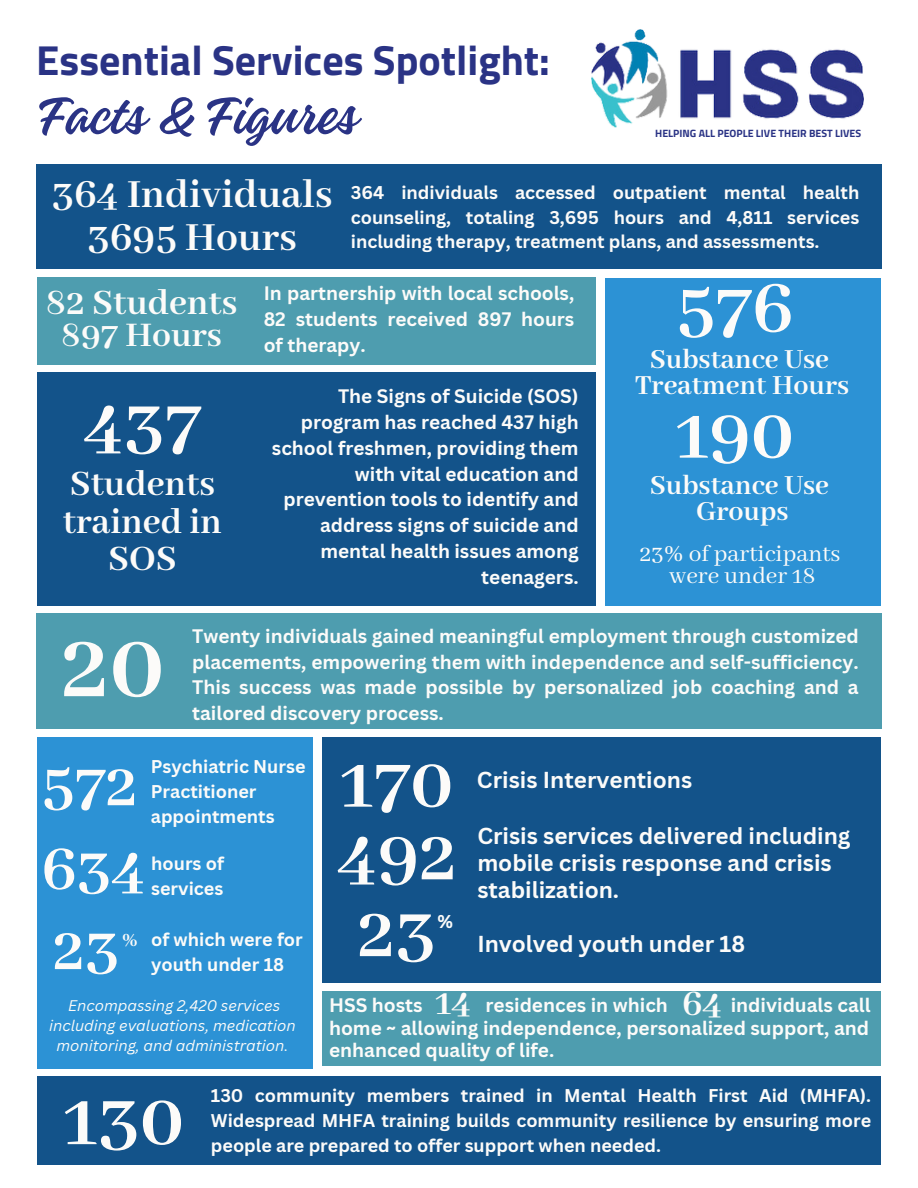
<style>
.page{position:relative;width:918px;height:1188px;background:#fff}
.page>*{position:absolute;margin:0;border:0;box-sizing:border-box;transform-origin:0 0}
.t1{font:700 102px "Abhaya Libre";color:#fcfbf9}
.t2{font:700 81.75px "Abhaya Libre";color:#fcfbf9}
.t3{font:700 79.5px "Abhaya Libre";color:#fcfbf9}
.t4{font:700 67.5px "Abhaya Libre";color:#fcfbf9}
.t5{font:55.5px "Gladiola";color:#2a3385}
.t6{font:700 43.35px/42.8px "Abhaya Libre";color:#fcfbf9;text-align:center}
.t7{font:700 42px "Titillium Web";color:#2a3385}
.t8{font:700 39px "Abhaya Libre";color:#fcfbf9}
.t9{font:700 38.85px/37.2px "Abhaya Libre";color:#fcfbf9;text-align:center}
.t10{font:700 37.5px "Abhaya Libre";color:#fcfbf9}
.t11{font:700 30px/25.8px "Abhaya Libre";color:#fcfbf9;text-align:center}
.t12{font:25.5px "Abhaya Libre";color:#fcfbf9}
.t13{font:700 22.5px/27px "Canva Sans";color:#fcfbf9}
.t14{font:700 19.5px "Abhaya Libre";color:#fcfbf9}
.t15{font:700 19.05px/25.8px "Canva Sans";color:#fcfbf9;text-align:justify}
.t16{font:700 18px/24.8px "Canva Sans";color:#fcfbf9;text-align:justify}
.t17{font:italic 15px/20.2px "Canva Sans";color:#fcfbf9;text-align:center}
.t18{font:700 10.65px "Titillium Web";color:#2a3385}
</style>
<div class="page">
<div style="left:37px;top:277px;width:559px;height:87px;background:#4e9daf"></div>
<div style="left:605px;top:278px;width:275px;height:328px;background:#2c92d5"></div>
<div style="left:37px;top:372px;width:559px;height:234px;background:#13538a"></div>
<div style="left:37px;top:614px;width:845px;height:115px;background:#4e9daf"></div>
<img style="left:591px;top:30px;width:273px;height:98px">
<div style="left:37px;top:737px;width:275px;height:332px;background:#2c92d5"></div>
<div style="left:322px;top:737px;width:559px;height:246px;background:#13538a"></div>
<div style="left:322px;top:991px;width:559px;height:75px;background:#4e9daf"></div>
<div style="left:37px;top:1076px;width:844px;height:89px;background:#13538a"></div>
<div style="left:37px;top:164px;width:845px;height:105px;background:#13538a"></div>
<p class="t7" style="left:36px;top:27px;width:515px">Essential Services Spotlight:</p>
<p class="t5" style="left:36px;top:74px;width:320px">Facts &amp; Figures</p>
<p class="t18" style="left:655px;top:125px;width:208px">HELPING ALL PEOPLE LIVE THEIR BEST LIVES</p>
<p class="t6" style="left:52px;top:175px;width:282px">364 Individuals<br>3695 Hours</p>
<p class="t16" style="left:351px;top:180px;width:510px">364 individuals accessed outpatient mental health counseling, totaling 3,695 hours and 4,811 services including therapy, treatment plans, and assessments.</p>
<h3 class="t9" style="left:46px;top:285px;width:193px">82 Students</h3>
<h3 class="t10" style="left:61px;top:315px;width:162px">897 Hours</h3>
<p class="t3" style="left:83px;top:382px;width:119px">437</p>
<p class="t9" style="left:63px;top:467px;width:161px">Students trained in<br>SOS</p>
<h6 class="t15" style="left:264px;top:280px;width:312px">In partnership with local schools, 82 students received 897 hours of therapy.</h6>
<h5 class="t3" style="left:676px;top:265px;width:119px">576</h5>
<h5 class="t11" style="left:635px;top:347px;width:216px">Substance Use<br>Treatment Hours</h5>
<h6 class="t15" style="left:272px;top:383px;width:308px;text-align:right">The Signs of Suicide (SOS) program has reached 437 high school freshmen, providing them with vital education and prevention tools to identify and address signs of suicide and mental health issues among teenagers.</h6>
<p class="t3" style="left:675px;top:391px;width:120px">190</p>
<p class="t11" style="left:650px;top:473px;width:181px">Substance Use<br>Groups</p>
<p class="t12" style="left:640px;top:540px;width:202px">23% of participants</p>
<p class="t12" style="left:669px;top:561px;width:148px">were under 18</p>
<p class="t1" style="left:61px;top:611px;width:105px">20</p>
<h5 class="t15" style="left:192px;top:622px;width:668px">Twenty individuals gained meaningful employment through customized placements, empowering them with independence and self-sufficiency.<br>This success was made possible by personalized job coaching and a tailored discovery process.</h5>
<p class="t4" style="left:41px;top:749px;width:98px">572</p>
<p class="t4" style="left:41px;top:832px;width:106px">634</p>
<p class="t16" style="left:151px;top:754px;width:156px">Psychiatric Nurse<br>Practitioner</p>
<p class="t16" style="left:151px;top:803px;width:125px">appointments</p>
<h2 class="t16" style="left:151px;top:850px;width:74px">hours of</h2>
<h1 class="t16" style="left:151px;top:875px;width:74px">services</h1>
<p class="t4" style="left:53px;top:912px;width:68px">23</p>
<p class="t14" style="left:122px;top:930px;width:17px">%</p>
<p class="t16" style="left:151px;top:927px;width:153px">of which were for youth under 18</p>
<h1 class="t17" style="left:49px;top:995px;width:248px">Encompassing 2,420 services including evaluations, medication monitoring, and administration.</h1>
<p class="t3" style="left:340px;top:740px;width:115px">170</p>
<p class="t3" style="left:337px;top:813px;width:121px">492</p>
<p class="t3" style="left:358px;top:889px;width:80px">23</p>
<p class="t16" style="left:438px;top:909px;width:17px">%</p>
<p class="t13" style="left:477px;top:766px;width:217px">Crisis Interventions</p>
<p class="t13" style="left:477px;top:822px;width:375px">Crisis services delivered including mobile crisis response and crisis stabilization.</p>
<h1 class="t13" style="left:477px;top:930px;width:269px">Involved youth under 18</h1>
<p class="t8" style="left:435px;top:981px;width:38px">14</p>
<p class="t8" style="left:682px;top:983px;width:42px">64</p>
<p class="t15" style="left:329px;top:994px;width:543px;line-height:22.5px;text-indent:402px">individuals call home ~ allowing independence, personalized support, and enhanced quality of life.</p>
<p class="t15" style="left:329px;top:992px;width:95px">HSS hosts</p>
<p class="t15" style="left:486px;top:992px;width:184px">residences in which</p>
<h2 class="t2" style="left:63px;top:1076px;width:122px">130</h2>
<p class="t16" style="left:211px;top:1083px;width:662px">130 community members trained in Mental Health First Aid (MHFA).<br>Widespread MHFA training builds community resilience by ensuring more people are prepared to offer support when needed.</p>
</div>
